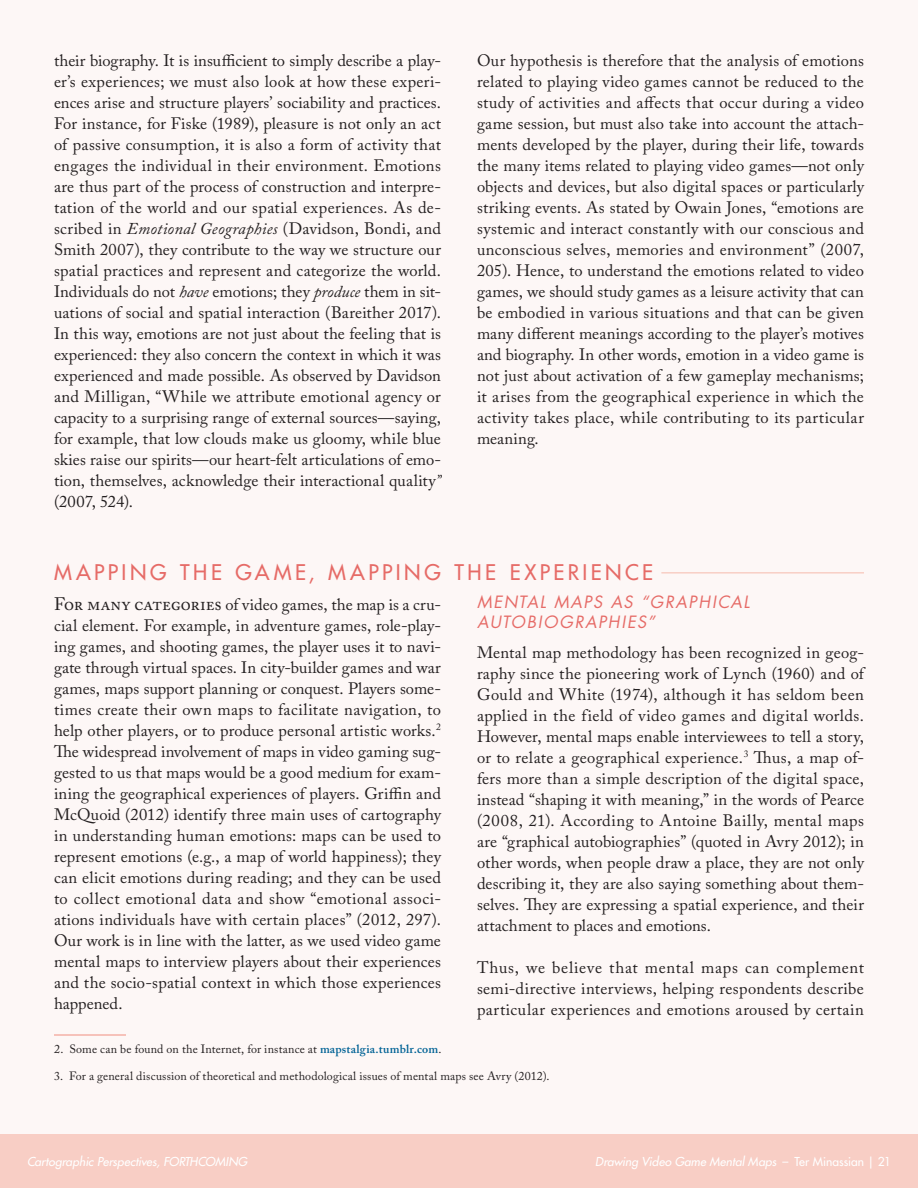
<style>
.page{position:relative;width:918px;height:1188px;background:#fff}
.page>*{position:absolute;margin:0;border:0;box-sizing:border-box;transform-origin:0 0}
.Greater_Header{font:500 21px "Futura Std";letter-spacing:.165em;color:#e66b67}
.Main_Body_Text{font:16.5px/21px "Adobe Caslon Pro";letter-spacing:.015em;color:#231f20;text-align:justify}
.Lesser_Header{font:italic 16.5px/19.5px "Futura Std";letter-spacing:.085em;color:#e66b67}
.Footnotes{font:12px "Adobe Caslon Pro";letter-spacing:.02em;color:#231f20}
.t1{font:italic 500 12px "Futura Std";letter-spacing:.005em;color:#fff}
.s1{font-style:italic}
.s2{font-size:18px}
.s3{font-weight:600;color:#006295}
.s4{font-style:normal}
</style>
<div class="page">
<div style="left:0;top:1134px;width:918px;height:54px;background:#f8cec5"></div>
<div style="left:0;top:0;width:918px;height:1134px;background:#fdf7f6"></div>
<hr style="left:54px;top:1034px;width:72px;height:2px;background:#f4b1a7">
<hr style="left:54px;top:572px;width:810px;height:2px;background:#f8cec5">
<hr style="left:54px;top:571px;width:607px;height:3px;background:#fdf7f6">
<p class="Main_Body_Text" style="left:54px;top:50px;width:389px">their biography. It is insufficient to simply describe a play&shy;er’s experiences; we must also look at how these experi&shy;ences arise and structure players’ sociability and practices.<br>For instance, for Fiske (1989), pleasure is not only an act of passive consumption, it is also a form of activity that engages the individual in their environment. Emotions are thus part of the process of construction and interpre&shy;tation of the world and our spatial experiences. As de&shy;scribed in <span class="s1">Emotional Geographies</span> (Davidson, Bondi, and Smith 2007), they contribute to the way we structure our spatial practices and represent and categorize the world.<br>Individuals do not <span class="s1">have</span> emotions; they <span class="s1">produce</span> them in sit&shy;uations of social and spatial interaction (Bareither 2017).<br>In this way, emotions are not just about the feeling that is experienced: they also concern the context in which it was experienced and made possible. As observed by Davidson and Milligan, “While we attribute emotional agency or capacity to a surprising range of external sources—saying, for example, that low clouds make us gloomy, while blue skies raise our spirits—our heart-felt articulations of emo&shy;tion, themselves, acknowledge their interactional quality<span class="s1">” </span>(2007, 524).</p>
<p class="Main_Body_Text" style="left:477px;top:50px;width:389px">Our hypothesis is therefore that the analysis of emotions related to playing video games cannot be reduced to the study of activities and affects that occur during a video game session, but must also take into account the attach&shy;ments developed by the player, during their life, towards the many items related to playing video games—not only objects and devices, but also digital spaces or particularly striking events. As stated by Owain Jones, “emotions are systemic and interact constantly with our conscious and unconscious selves, memories and environment” (2007, 205). Hence, to understand the emotions related to video games, we should study games as a leisure activity that can be embodied in various situations and that can be given many different meanings according to the player’s motives and biography. In other words, emotion in a video game is not just about activation of a few gameplay mechanisms; it arises from the geographical experience in which the activity takes place, while contributing to its particular meaning.</p>
<p class="Greater_Header" style="left:54px;top:559px;width:601px">MAPPING THE GAME, MAPPING THE EXPERIENCE</p>
<p class="Main_Body_Text" style="left:54px;top:593px;width:389px"><span class="s2">For many categories</span> of video games, the map is a cru&shy;cial element. For example, in adventure games, role-play&shy;ing games, and shooting games, the player uses it to navi&shy;gate through virtual spaces. In city-builder games and war games, maps support planning or conquest. Players some&shy;times create their own maps to facilitate navigation, to help other players, or to produce personal artistic works.<sup>2<br></sup>The widespread involvement of maps in video gaming sug&shy;gested to us that maps would be a good medium for exam&shy;ining the geographical experiences of players. Griffin and McQuoid (2012) identify three main uses of cartography in understanding human emotions: maps can be used to represent emotions (e.g., a map of world happiness); they can elicit emotions during reading; and they can be used to collect emotional data and show “emotional associ&shy;ations individuals have with certain places” (2012, 297).<br>Our work is in line with the latter, as we used video game mental maps to interview players about their experiences and the socio-spatial context in which those experiences happened.</p>
<p class="Lesser_Header" style="left:477px;top:592px;width:274px">MENTAL MAPS AS “GRAPHICAL<br>AUTOBIOGRAPHIES”</p>
<p class="Main_Body_Text" style="left:477px;top:641px;width:391px;text-align:left">Mental map methodology has been recognized in geog&shy;raphy since the pioneering work of Lynch (1960) and of Gould and White (1974), although it has seldom been applied in the field of video games and digital worlds.<br>However, mental maps enable interviewees to tell a story, or to relate a geographical experience.<sup>3</sup> Thus, a map of&shy;fers more than a simple description of the digital space, instead “shaping it with meaning,” in the words of Pearce (2008, 21). According to Antoine Bailly, mental maps are “graphical autobiographies” (quoted in Avry 2012); in other words, when people draw a place, they are not only describing it, they are also saying something about them&shy;selves. They are expressing a spatial experience, and their attachment to places and emotions.</p>
<p class="Main_Body_Text" style="left:477px;top:956px;width:389px">Thus, we believe that mental maps can complement semi-directive interviews, helping respondents describe particular experiences and emotions aroused by certain</p>
<p class="Footnotes" style="left:54px;top:1042px;width:389px">2. Some can be found on the Internet, for instance at <span class="s3">mapstalgia.tumblr.com</span>.</p>
<p class="Footnotes" style="left:54px;top:1069px;width:497px">3. For a general discussion of theoretical and methodological issues of mental maps see Avry (2012).</p>
<p class="t1" style="left:27px;top:1154px;width:222px">Cartographic Perspectives, FORTHCOMING</p>
<p class="t1" style="left:595px;top:1154px;width:297px">Drawing Video Game Mental Maps <span class="s4">– Ter Minassian | 21</span></p>
</div>
